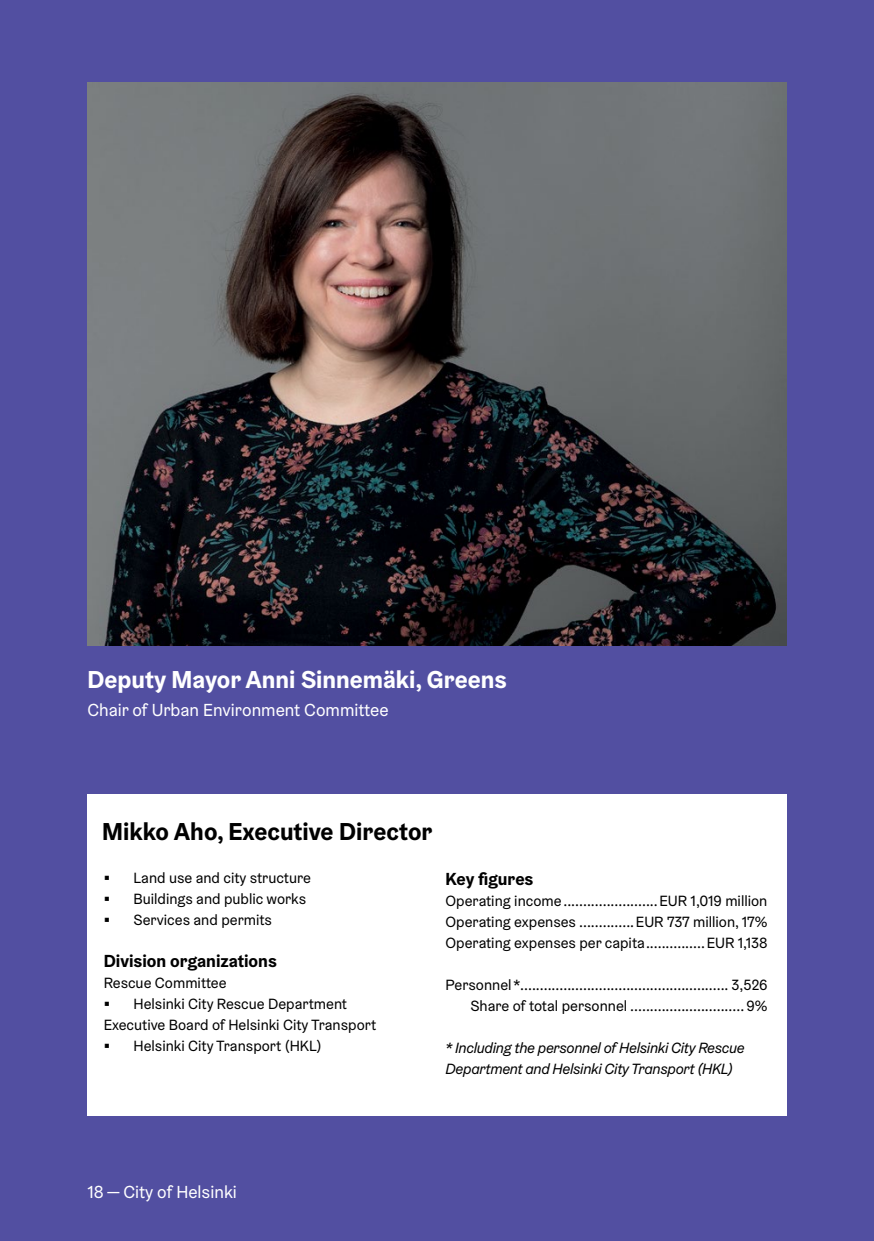
<style>
.page{position:relative;width:874px;height:1241px;background:#fff}
.page>*{position:absolute;margin:0;border:0;box-sizing:border-box;transform-origin:0 0}
.Infosivu_henkilö_ja{font:700 24.5px "Helsinki Grotesk";color:#fff}
.Infosivu_henkilö_ja-2{font:700 24.5px "Helsinki Grotesk";color:#000}
.Infosivu_henkilö_ja-3{font:17.5px "Helsinki Grotesk";color:#fff}
.Infosivu_väliotsikko{font:700 17.5px "Helsinki Grotesk";color:#000}
.Leipis_10_pt__mammy{font:17.5px "Helsinki Grotesk";color:#fff}
.Infosivu_leipis{font:14.88px "Helsinki Grotesk";color:#000}
.Infosivu_leipis-2{font:italic 14.88px/21px "Helsinki Grotesk";letter-spacing:-.02em;color:#000}
.Luettelo{font:14.88px "Helsinki Grotesk";color:#000}
</style>
<div class="page">
<div style="left:0;top:0;width:873px;height:1240px;background:#524fa1"></div>
<div style="left:87px;top:794px;width:699px;height:321px;background:#fff"></div>
<img style="left:87px;top:83px;width:699px;height:562px">
<p class="Infosivu_henkilö_ja" style="left:87px;top:664px;width:421px">Deputy Mayor Anni Sinnemäki, Greens</p>
<p class="Infosivu_henkilö_ja-3" style="left:87px;top:699px;width:302px">Chair of Urban Environment Committee</p>
<p class="Infosivu_henkilö_ja-2" style="left:102px;top:815px;width:331px">Mikko Aho, Executive Director</p>
<p class="Infosivu_leipis" style="left:104px;top:868px;width:209px">▪ Land use and city structure</p>
<p class="Infosivu_leipis" style="left:104px;top:889px;width:204px">▪ Buildings and public works</p>
<p class="Infosivu_leipis" style="left:104px;top:910px;width:170px">▪ Services and permits</p>
<p class="Infosivu_väliotsikko" style="left:104px;top:949px;width:175px">Division organizations</p>
<p class="Luettelo" style="left:104px;top:973px;width:124px">Rescue Committee</p>
<p class="Infosivu_leipis" style="left:104px;top:994px;width:245px">▪ Helsinki City Rescue Department</p>
<p class="Luettelo" style="left:104px;top:1015px;width:274px">Executive Board of Helsinki City Transport</p>
<p class="Infosivu_leipis" style="left:104px;top:1036px;width:219px">▪ Helsinki City Transport (HKL)</p>
<p class="Infosivu_väliotsikko" style="left:445px;top:867px;width:89px">Key figures</p>
<p class="Infosivu_leipis" style="left:445px;top:891px;width:323px">Operating income........................EUR 1,019 million</p>
<p class="Infosivu_leipis" style="left:445px;top:912px;width:323px">Operating expenses ..............EUR 737 million, 17%</p>
<p class="Infosivu_leipis" style="left:445px;top:933px;width:323px">Operating expenses per capita...............EUR 1,138</p>
<p class="Infosivu_leipis" style="left:445px;top:975px;width:323px">Personnel *..................................................... 3,526</p>
<p class="Infosivu_leipis" style="left:470px;top:996px;width:298px">Share of total personnel ............................. 9%</p>
<p class="Infosivu_leipis-2" style="left:445px;top:1036px;width:300px">* Including the personnel of Helsinki City Rescue<br>Department and Helsinki City Transport (HKL)</p>
<p class="Leipis_10_pt__mammy" style="left:87px;top:1180px;width:151px">18 — City of Helsinki</p>
</div>
